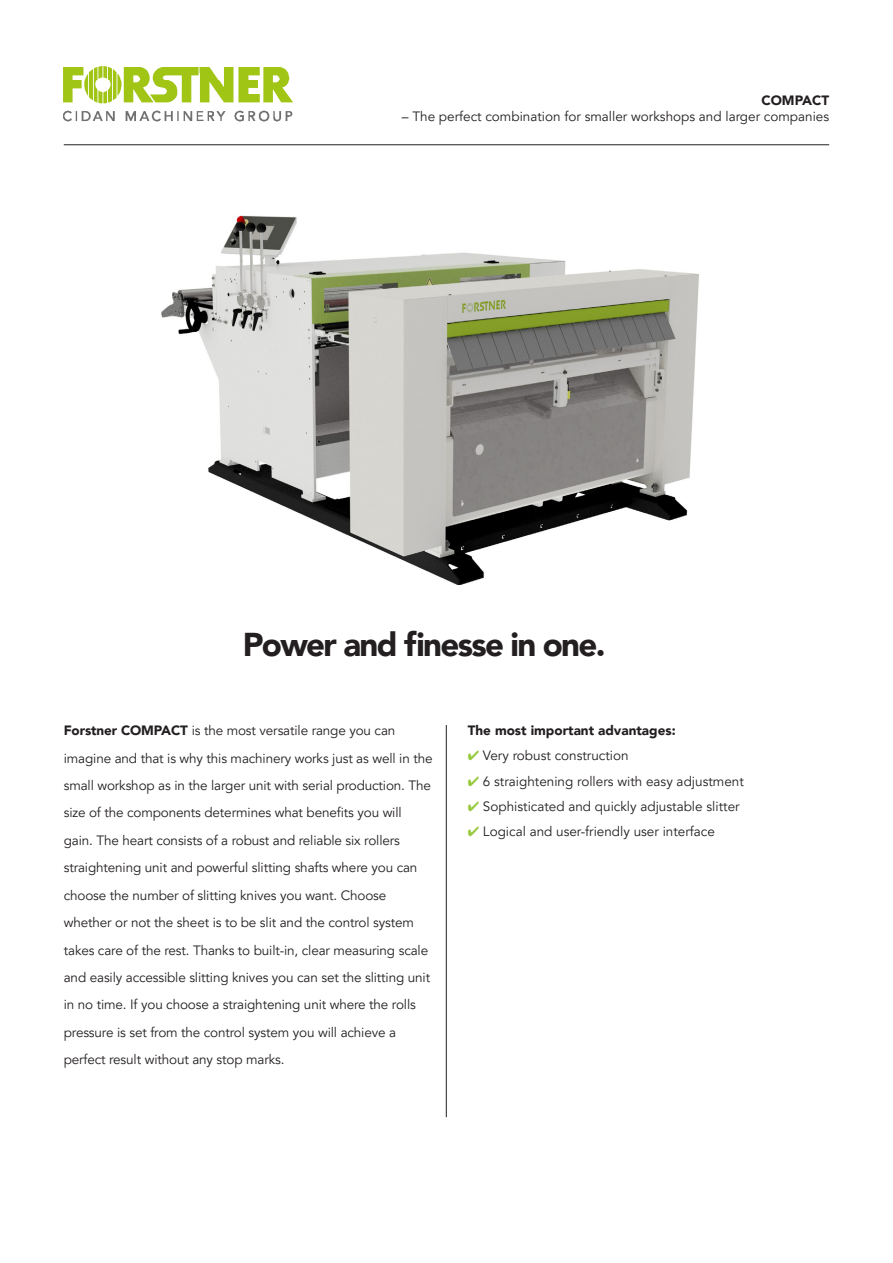
<style>
.page{position:relative;width:893px;height:1263px;background:#fff}
.page>*{position:absolute;margin:0;border:0;box-sizing:border-box;transform-origin:0 0}
.t1{font:900 33px "Avenir LT Pro";letter-spacing:-.05em;color:#231f20}
.t2{font:13.5px/27.5px "Avenir LT Pro";letter-spacing:-.01em;color:#231f20}
.t3{font:900 13.5px "Avenir LT Pro";color:#231f20}
.s1{font-weight:900}
.s2{color:#97c93c}
</style>
<div class="page">
<hr style="left:64px;top:144px;width:765px;height:1px;background:#231f20">
<img style="left:63px;top:66px;width:230px;height:56px">
<img style="left:161px;top:215px;width:538px;height:369px">
<hr style="left:446px;top:725px;width:1px;height:392px;background:#231f20">
<p class="t3" style="left:761px;top:94px;width:69px">COMPACT</p>
<p class="t2" style="left:402px;top:104px;width:429px">– The perfect combination for smaller workshops and larger companies</p>
<h1 class="t1" style="left:243px;top:625px;width:364px">Power and finesse in one.</h1>
<p class="t2" style="left:64px;top:718px;width:370px"><span class="s1">Forstner COMPACT</span> is the most versatile range you can imagine and that is why this machinery works just as well in the small workshop as in the larger unit with serial production. The size of the components determines what benefits you will gain. The heart consists of a robust and reliable six rollers straightening unit and powerful slitting shafts where you can choose the number of slitting knives you want. Choose whether or not the sheet is to be slit and the control system takes care of the rest. Thanks to built-in, clear measuring scale and easily accessible slitting knives you can set the slitting unit in no time. If you choose a straightening unit where the rolls pressure is set from the control system you will achieve a perfect result without any stop marks.</p>
<p class="t3" style="left:468px;top:725px;width:209px">The most important advantages:</p>
<p class="t2" style="left:468px;top:743px;width:162px"><span class="s2">✔</span> Very robust construction</p>
<p class="t2" style="left:468px;top:769px;width:278px"><span class="s2">✔</span> 6 straightening rollers with easy adjustment</p>
<p class="t2" style="left:468px;top:794px;width:273px"><span class="s2">✔</span> Sophisticated and quickly adjustable slitter</p>
<p class="t2" style="left:468px;top:819px;width:249px"><span class="s2">✔</span> Logical and user-friendly user interface</p>
</div>
